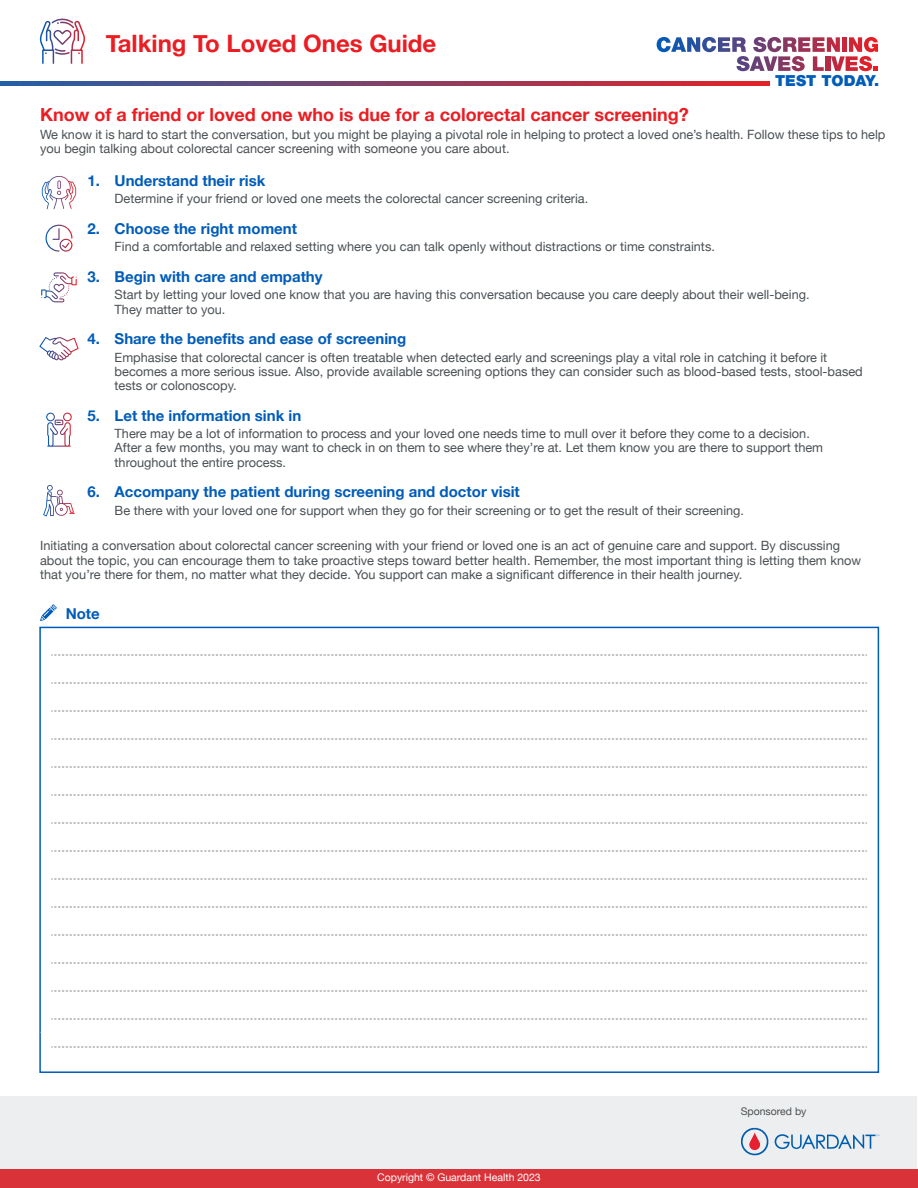
<style>
.page{position:relative;width:918px;height:1188px;background:#fff}
.page>*{position:absolute;margin:0;border:0;box-sizing:border-box;transform-origin:0 0}
.t1{font:700 24px "Helvetica Neue";color:#ea1d23}
.t2{font:700 18px "Helvetica Neue";color:#ea1d23}
.t3{font:900 15.3px "Helvetica Neue LT Std";color:#005cb9}
.t4{font:700 15px "Helvetica Neue";color:#005cb9}
.t5{font:12.75px/14.2px "Helvetica Neue";color:#4a5054}
.t6{font:10.5px "Helvetica Neue";color:#fff}
.t7{font:10.5px "Helvetica Neue";color:#4a5054}
</style>
<div class="page">
<div style="left:0;top:1169px;width:918px;height:19px;background:#d93339"></div>
<svg style="left:54px;top:272px;width:23px;height:13px"></svg>
<svg style="left:42px;top:176px;width:17px;height:33px"></svg>
<svg style="left:46px;top:225px;width:26px;height:27px"></svg>
<svg style="left:39px;top:337px;width:40px;height:23px"></svg>
<svg style="left:46px;top:413px;width:26px;height:33px"></svg>
<svg style="left:43px;top:485px;width:20px;height:32px"></svg>
<div style="left:0;top:1096px;width:917px;height:73px;background:#edeeef"></div>
<svg style="left:0;top:82px;width:770px;height:4px;background:#824067"></svg>
<svg style="left:741px;top:1127px;width:138px;height:29px"></svg>
<svg style="left:39px;top:19px;width:46px;height:45px"></svg>
<div style="left:39px;top:627px;width:840px;height:446px;border:2px solid #005cb9"></div>
<svg style="left:52px;top:907px;width:815px;height:1px"></svg>
<svg style="left:52px;top:935px;width:815px;height:1px"></svg>
<svg style="left:52px;top:963px;width:815px;height:1px"></svg>
<svg style="left:52px;top:991px;width:815px;height:1px"></svg>
<svg style="left:52px;top:1019px;width:815px;height:1px"></svg>
<svg style="left:52px;top:1047px;width:815px;height:1px"></svg>
<svg style="left:52px;top:767px;width:815px;height:1px"></svg>
<svg style="left:52px;top:795px;width:815px;height:1px"></svg>
<svg style="left:52px;top:739px;width:815px;height:1px"></svg>
<svg style="left:52px;top:683px;width:815px;height:1px"></svg>
<svg style="left:52px;top:711px;width:815px;height:1px"></svg>
<svg style="left:52px;top:655px;width:815px;height:1px"></svg>
<svg style="left:52px;top:823px;width:815px;height:1px"></svg>
<svg style="left:52px;top:851px;width:815px;height:1px"></svg>
<svg style="left:52px;top:879px;width:815px;height:1px"></svg>
<svg style="left:40px;top:604px;width:17px;height:17px"></svg>
<img style="left:657px;top:37px;width:221px;height:34px">
<h1 class="t1" style="left:106px;top:25px;width:332px">Talking To Loved Ones Guide</h1>
<p class="t3" style="left:775px;top:71px;width:105px">TEST TODAY.</p>
<h2 class="t2" style="left:40px;top:101px;width:650px">Know of a friend or loved one who is due for a colorectal cancer screening?</h2>
<p class="t5" style="left:40px;top:128px;width:847px">We know it is hard to start the conversation, but you might be playing a pivotal role in helping to protect a loved one’s health. Follow these tips to help you begin talking about colorectal cancer screening with someone you care about.</p>
<p class="t4" style="left:88px;top:169px;width:179px">1. Understand their risk</p>
<p class="t5" style="left:115px;top:192px;width:475px">Determine if your friend or loved one meets the colorectal cancer screening criteria.</p>
<p class="t4" style="left:88px;top:217px;width:211px">2. Choose the right moment</p>
<p class="t5" style="left:115px;top:240px;width:602px">Find a comfortable and relaxed setting where you can talk openly without distractions or time constraints.</p>
<p class="t4" style="left:88px;top:265px;width:237px">3. Begin with care and empathy</p>
<p class="t5" style="left:115px;top:288px;width:696px">Start by letting your loved one know that you are having this conversation because you care deeply about their well-being.<br>They matter to you.</p>
<p class="t4" style="left:88px;top:327px;width:320px">4. Share the benefits and ease of screening</p>
<p class="t5" style="left:115px;top:351px;width:750px">Emphasise that colorectal cancer is often treatable when detected early and screenings play a vital role in catching it before it becomes a more serious issue. Also, provide available screening options they can consider such as blood-based tests, stool-based tests or colonoscopy.</p>
<p class="t4" style="left:88px;top:404px;width:215px">5. Let the information sink in</p>
<p class="t5" style="left:115px;top:427px;width:710px">There may be a lot of information to process and your loved one needs time to mull over it before they come to a decision.<br>After a few months, you may want to check in on them to see where they’re at. Let them know you are there to support them throughout the entire process.</p>
<p class="t4" style="left:88px;top:480px;width:434px">6. Accompany the patient during screening and doctor visit</p>
<p class="t5" style="left:115px;top:504px;width:631px">Be there with your loved one for support when they go for their screening or to get the result of their screening.</p>
<p class="t5" style="left:40px;top:539px;width:822px">Initiating a conversation about colorectal cancer screening with your friend or loved one is an act of genuine care and support. By discussing about the topic, you can encourage them to take proactive steps toward better health. Remember, the most important thing is letting them know that you’re there for them, no matter what they decide. You support can make a significant difference in their health journey.</p>
<p class="t4" style="left:66px;top:602px;width:36px">Note</p>
<p class="t6" style="left:377px;top:1170px;width:165px">Copyright © Guardant Health 2023</p>
<p class="t7" style="left:741px;top:1104px;width:67px">Sponsored by</p>
</div>
